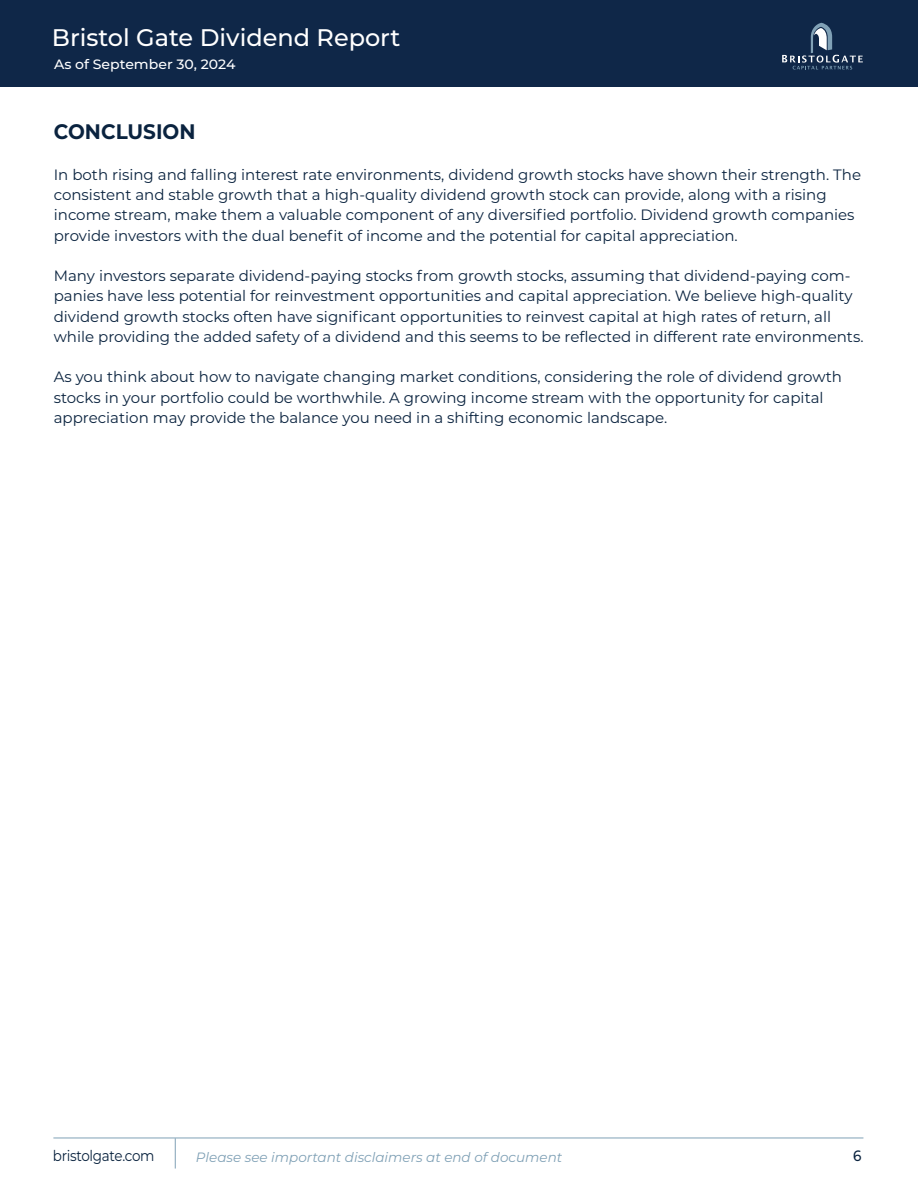
<style>
.page{position:relative;width:918px;height:1188px;background:#fff}
.page>*{position:absolute;margin:0;border:0;box-sizing:border-box;transform-origin:0 0}
.t1{font:500 24px "Montserrat";color:#fff}
.t2{font:700 21px "Montserrat";color:#0a233f;scale:.95 1}
.t3{font:15px/20.2px "Montserrat";color:#0a233f}
.t4{font:15px "Montserrat";letter-spacing:-.02em;color:#0a233f;scale:.9 1}
.t5{font:500 15px "Montserrat";color:#0a233f;scale:.9 1}
.t6{font:italic 13.5px "Montserrat";color:#80a1b6}
.t7{font:500 13.5px "Montserrat";color:#fff;scale:1.04 1}
</style>
<div class="page">
<hr style="left:53px;top:1138px;width:810px;height:1px;background:#80a1b6">
<hr style="left:175px;top:1138px;width:1px;height:31px;background:#80a1b6">
<div style="left:0;top:0;width:918px;height:87px;background:#0f2748"></div>
<svg style="left:782px;top:23px;width:81px;height:46px"></svg>
<h1 class="t1" style="left:52px;top:21px;width:350px">Bristol Gate Dividend Report</h1>
<p class="t7" style="left:54px;top:54px;width:176px">As of September 30, 2024</p>
<h2 class="t2" style="left:54px;top:117px;width:151px">CONCLUSION</h2>
<p class="t3" style="left:54px;top:164px;width:809px">In both rising and falling interest rate environments, dividend growth stocks have shown their strength. The consistent and stable growth that a high-quality dividend growth stock can provide, along with a rising income stream, make them a valuable component of any diversified portfolio. Dividend growth companies provide investors with the dual benefit of income and the potential for capital appreciation.</p>
<p class="t3" style="left:54px;top:265px;width:811px">Many investors separate dividend-paying stocks from growth stocks, assuming that dividend-paying com&shy;panies have less potential for reinvestment opportunities and capital appreciation. We believe high-quality dividend growth stocks often have significant opportunities to reinvest capital at high rates of return, all while providing the added safety of a dividend and this seems to be reflected in different rate environments.</p>
<p class="t3" style="left:54px;top:366px;width:790px">As you think about how to navigate changing market conditions, considering the role of dividend growth stocks in your portfolio could be worthwhile. A growing income stream with the opportunity for capital appreciation may provide the balance you need in a shifting economic landscape.</p>
<p class="t4" style="left:53px;top:1145px;width:115px">bristolgate.com</p>
<p class="t6" style="left:196px;top:1148px;width:368px">Please see important disclaimers at end of document</p>
<p class="t5" style="left:853px;top:1145px;width:11px">6</p>
</div>
